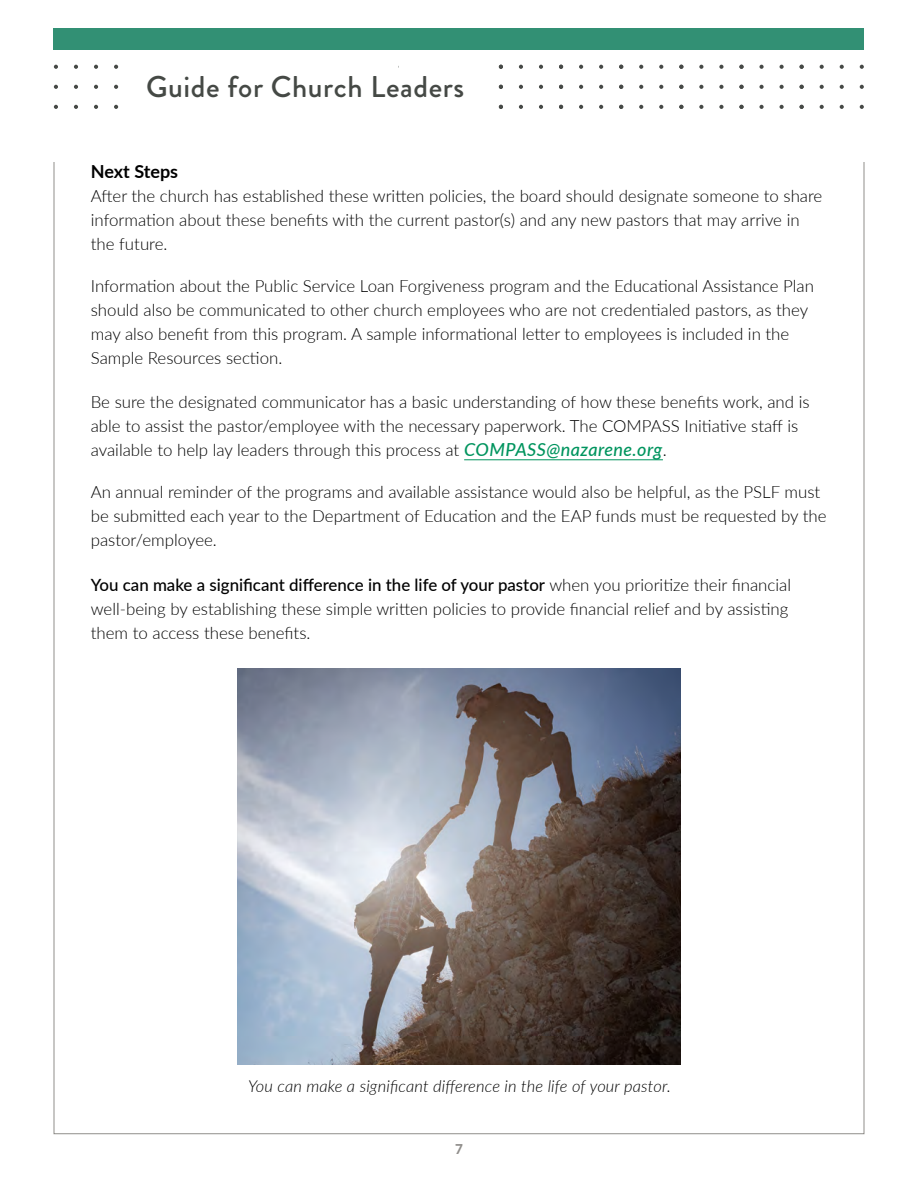
<style>
.page{position:relative;width:918px;height:1188px;background:#fff}
.page>*{position:absolute;margin:0;border:0;box-sizing:border-box;transform-origin:0 0}
.t1{font:700 37.5px "Neuzeit Gro";letter-spacing:.025em;color:#464946}
.t2{font:500 30px "Brandon Grotesque";letter-spacing:.02em;color:#454945}
.t3{font:700 18px "Lato";letter-spacing:-.005em;color:#000}
.t4{font:300 16.8px/24px "Lato";color:#000}
.t5{font:italic 300 16.5px "Lato";letter-spacing:.01em;color:#000}
.t6{font:800 13.5px "Lato";color:#908e8b}
.s1{font-weight:500;font-style:italic;font-size:18px;color:#00945e}
.s2{font-size:17.25px}
.s3{font-weight:500}
</style>
<div class="page">
<hr style="left:464px;top:459px;width:199px;height:1px;background:#00945e">
<svg style="left:54px;top:65px;width:4px;height:4px"></svg>
<svg style="left:74px;top:65px;width:4px;height:4px"></svg>
<svg style="left:94px;top:65px;width:4px;height:4px"></svg>
<svg style="left:114px;top:65px;width:4px;height:4px"></svg>
<svg style="left:54px;top:85px;width:4px;height:4px"></svg>
<svg style="left:74px;top:85px;width:4px;height:4px"></svg>
<svg style="left:94px;top:85px;width:4px;height:4px"></svg>
<svg style="left:114px;top:85px;width:4px;height:4px"></svg>
<svg style="left:54px;top:105px;width:4px;height:4px"></svg>
<svg style="left:74px;top:105px;width:4px;height:4px"></svg>
<svg style="left:94px;top:105px;width:4px;height:4px"></svg>
<svg style="left:114px;top:105px;width:4px;height:4px"></svg>
<svg style="left:519px;top:65px;width:4px;height:4px"></svg>
<svg style="left:539px;top:65px;width:4px;height:4px"></svg>
<svg style="left:519px;top:85px;width:4px;height:4px"></svg>
<svg style="left:539px;top:85px;width:4px;height:4px"></svg>
<svg style="left:519px;top:105px;width:4px;height:4px"></svg>
<svg style="left:539px;top:105px;width:4px;height:4px"></svg>
<svg style="left:559px;top:65px;width:4px;height:4px"></svg>
<svg style="left:579px;top:65px;width:4px;height:4px"></svg>
<svg style="left:599px;top:65px;width:4px;height:4px"></svg>
<svg style="left:559px;top:85px;width:4px;height:4px"></svg>
<svg style="left:579px;top:85px;width:4px;height:4px"></svg>
<svg style="left:599px;top:85px;width:4px;height:4px"></svg>
<svg style="left:559px;top:105px;width:4px;height:4px"></svg>
<svg style="left:579px;top:105px;width:4px;height:4px"></svg>
<svg style="left:599px;top:105px;width:4px;height:4px"></svg>
<svg style="left:619px;top:65px;width:4px;height:4px"></svg>
<svg style="left:639px;top:65px;width:4px;height:4px"></svg>
<svg style="left:659px;top:65px;width:4px;height:4px"></svg>
<svg style="left:619px;top:85px;width:4px;height:4px"></svg>
<svg style="left:639px;top:85px;width:4px;height:4px"></svg>
<svg style="left:659px;top:85px;width:4px;height:4px"></svg>
<svg style="left:619px;top:105px;width:4px;height:4px"></svg>
<svg style="left:639px;top:105px;width:4px;height:4px"></svg>
<svg style="left:659px;top:105px;width:4px;height:4px"></svg>
<svg style="left:679px;top:65px;width:4px;height:4px"></svg>
<svg style="left:699px;top:65px;width:4px;height:4px"></svg>
<svg style="left:719px;top:65px;width:5px;height:4px"></svg>
<svg style="left:679px;top:85px;width:4px;height:4px"></svg>
<svg style="left:699px;top:85px;width:4px;height:4px"></svg>
<svg style="left:719px;top:85px;width:5px;height:4px"></svg>
<svg style="left:679px;top:105px;width:4px;height:4px"></svg>
<svg style="left:699px;top:105px;width:4px;height:4px"></svg>
<svg style="left:719px;top:105px;width:5px;height:4px"></svg>
<svg style="left:739px;top:65px;width:5px;height:4px"></svg>
<svg style="left:759px;top:65px;width:5px;height:4px"></svg>
<svg style="left:780px;top:65px;width:4px;height:4px"></svg>
<svg style="left:739px;top:85px;width:5px;height:4px"></svg>
<svg style="left:759px;top:85px;width:5px;height:4px"></svg>
<svg style="left:780px;top:85px;width:4px;height:4px"></svg>
<svg style="left:739px;top:105px;width:5px;height:4px"></svg>
<svg style="left:759px;top:105px;width:5px;height:4px"></svg>
<svg style="left:780px;top:105px;width:4px;height:4px"></svg>
<svg style="left:800px;top:65px;width:4px;height:4px"></svg>
<svg style="left:820px;top:65px;width:4px;height:4px"></svg>
<svg style="left:840px;top:65px;width:4px;height:4px"></svg>
<svg style="left:860px;top:65px;width:4px;height:4px"></svg>
<svg style="left:800px;top:85px;width:4px;height:4px"></svg>
<svg style="left:820px;top:85px;width:4px;height:4px"></svg>
<svg style="left:840px;top:85px;width:4px;height:4px"></svg>
<svg style="left:860px;top:85px;width:4px;height:4px"></svg>
<svg style="left:800px;top:105px;width:4px;height:4px"></svg>
<svg style="left:820px;top:105px;width:4px;height:4px"></svg>
<svg style="left:840px;top:105px;width:4px;height:4px"></svg>
<svg style="left:860px;top:105px;width:4px;height:4px"></svg>
<svg style="left:499px;top:65px;width:4px;height:4px"></svg>
<svg style="left:499px;top:85px;width:4px;height:4px"></svg>
<svg style="left:499px;top:105px;width:4px;height:4px"></svg>
<div style="left:54px;top:28px;width:810px;height:22px;background:#329074"></div>
<img style="left:237px;top:669px;width:443px;height:396px">
<h1 class="t1" style="left:148px;top:65px;width:164px">Foreword</h1>
<h2 class="t2" style="left:146px;top:66px;width:320px">Guide for Church Leaders</h2>
<p class="t3" style="left:91px;top:158px;width:89px">Next Steps</p>
<p class="t4" style="left:91px;top:183px;width:733px">After the church has established these written policies, the board should designate someone to share information about these benefits with the current pastor(s) and any new pastors that may arrive in the future.</p>
<p class="t4" style="left:91px;top:273px;width:725px">Information about the Public Service Loan Forgiveness program and the Educational Assistance Plan should also be communicated to other church employees who are not credentialed pastors, as they may also benefit from this program. A sample informational letter to employees is included in the Sample Resources section.</p>
<p class="t4" style="left:91px;top:389px;width:720px">Be sure the designated communicator has a basic understanding of how these benefits work, and is able to assist the pastor/employee with the necessary paperwork. The COMPASS Initiative staff is available to help lay leaders through this process at <span class="s1">COMPASS@nazarene.org</span><span class="s2">.</span></p>
<p class="t4" style="left:91px;top:479px;width:737px">An annual reminder of the programs and available assistance would also be helpful, as the PSLF must be submitted each year to the Department of Education and the EAP funds must be requested by the pastor/employee.</p>
<p class="t4" style="left:91px;top:572px;width:702px"><span class="s3">You can make a significant difference in the life of your pastor</span> when you prioritize their financial well-being by establishing these simple written policies to provide financial relief and by assisting them to access these benefits.</p>
<p class="t5" style="left:248px;top:1074px;width:424px">You can make a significant difference in the life of your pastor.</p>
<p class="t6" style="left:455px;top:1139px;width:9px">7</p>
</div>
